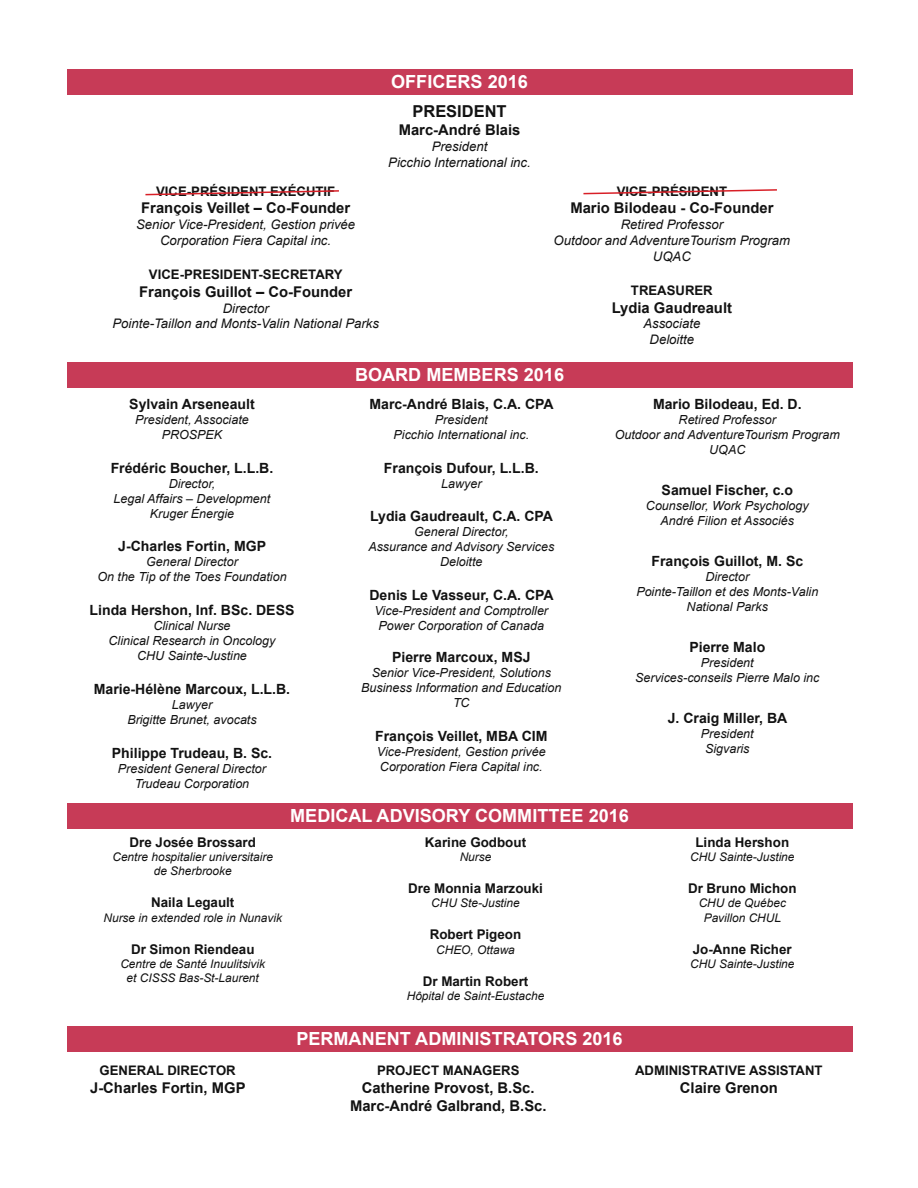
<style>
.page{position:relative;width:918px;height:1188px;background:#fff}
.page>*{position:absolute;margin:0;border:0;box-sizing:border-box;transform-origin:0 0}
.t1{font:700 18.15px "Arial";color:#fff}
.t2{font:700 16.5px "Arial";color:#121212}
.t3{font:700 14.85px/17.7px "Arial";color:#121212;text-align:center}
.t4{font:700 14.1px "Arial";color:#121212}
.t5{font:700 13.35px "Arial";color:#121212}
.t6{font:italic 13.2px/15.8px "Arial";color:#121212;text-align:center}
.t7{font:700 13.2px "Arial";color:#121212}
.t8{font:italic 12.45px/15px "Arial";color:#121212;text-align:center}
.t9{font:italic 11.85px/14.2px "Arial";color:#121212;text-align:center}
</style>
<div class="page">
<div style="left:67px;top:69px;width:785px;height:25px;background:#c73b57"></div>
<div style="left:67px;top:362px;width:785px;height:26px;background:#c73b57"></div>
<div style="left:67px;top:803px;width:785px;height:26px;background:#c73b57"></div>
<div style="left:67px;top:1026px;width:785px;height:26px;background:#c73b57"></div>
<svg style="left:145px;top:190px;width:194px;height:6px"></svg>
<svg style="left:583px;top:189px;width:194px;height:6px"></svg>
<h1 class="t1" style="left:391px;top:69px;width:138px">OFFICERS 2016</h1>
<p class="t7" style="left:156px;top:182px;width:181px">VICE-PRÉSIDENT EXÉCUTIF</p>
<p class="t3" style="left:141px;top:200px;width:210px">François Veillet – Co-Founder</p>
<p class="t6" style="left:136px;top:217px;width:221px">Senior Vice-President, Gestion privée<br>Corporation Fiera Capital inc.</p>
<p class="t7" style="left:149px;top:266px;width:195px">VICE-PRESIDENT-SECRETARY</p>
<p class="t3" style="left:139px;top:283px;width:214px">François Guillot – Co-Founder</p>
<p class="t6" style="left:112px;top:300px;width:268px">Director<br>Pointe-Taillon and Monts-Valin National Parks</p>
<h2 class="t2" style="left:412px;top:101px;width:96px">PRESIDENT</h2>
<p class="t3" style="left:399px;top:122px;width:123px">Marc-André Blais</p>
<p class="t6" style="left:388px;top:139px;width:144px">President<br>Picchio International inc.</p>
<p class="t7" style="left:617px;top:182px;width:112px">VICE-PRÉSIDENT</p>
<p class="t3" style="left:570px;top:200px;width:205px">Mario Bilodeau - Co-Founder</p>
<p class="t6" style="left:554px;top:217px;width:238px">Retired Professor<br>Outdoor and AdventureTourism Program<br>UQAC</p>
<p class="t7" style="left:631px;top:281px;width:83px">TREASURER</p>
<p class="t3" style="left:612px;top:299px;width:122px">Lydia Gaudreault</p>
<p class="t6" style="left:643px;top:316px;width:59px">Associate<br>Deloitte</p>
<p class="t4" style="left:129px;top:395px;width:127px">Sylvain Arseneault</p>
<p class="t8" style="left:135px;top:412px;width:115px">President, Associate<br>PROSPEK</p>
<p class="t4" style="left:111px;top:458px;width:164px">Frédéric Boucher, L.L.B.</p>
<p class="t8" style="left:114px;top:476px;width:158px">Director,<br>Legal Affairs – Development<br>Kruger Énergie</p>
<p class="t4" style="left:118px;top:537px;width:149px">J-Charles Fortin, MGP</p>
<p class="t8" style="left:97px;top:555px;width:191px">General Director<br>On the Tip of the Toes Foundation</p>
<p class="t4" style="left:90px;top:601px;width:206px">Linda Hershon, Inf. BSc. DESS</p>
<p class="t8" style="left:109px;top:619px;width:168px">Clinical Nurse<br>Clinical Research in Oncology<br>CHU Sainte-Justine</p>
<p class="t4" style="left:94px;top:680px;width:198px">Marie-Hélène Marcoux, L.L.B.</p>
<p class="t8" style="left:127px;top:697px;width:131px">Lawyer<br>Brigitte Brunet, avocats</p>
<p class="t4" style="left:112px;top:744px;width:162px">Philippe Trudeau, B. Sc.</p>
<p class="t8" style="left:118px;top:761px;width:150px">President General Director<br>Trudeau Corporation</p>
<h1 class="t1" style="left:355px;top:363px;width:211px">BOARD MEMBERS 2016</h1>
<p class="t4" style="left:369px;top:395px;width:186px">Marc-André Blais, C.A. CPA</p>
<p class="t8" style="left:394px;top:412px;width:137px">President<br>Picchio International inc.</p>
<p class="t4" style="left:384px;top:458px;width:156px">François Dufour, L.L.B.</p>
<p class="t8" style="left:441px;top:476px;width:42px">Lawyer</p>
<p class="t4" style="left:370px;top:507px;width:185px">Lydia Gaudreault, C.A. CPA</p>
<p class="t8" style="left:368px;top:525px;width:187px">General Director,<br>Assurance and Advisory Services<br>Deloitte</p>
<p class="t4" style="left:369px;top:586px;width:186px">Denis Le Vasseur, C.A. CPA</p>
<p class="t8" style="left:375px;top:604px;width:175px">Vice-President and Comptroller<br>Power Corporation of Canada</p>
<p class="t4" style="left:392px;top:648px;width:140px">Pierre Marcoux, MSJ</p>
<p class="t8" style="left:361px;top:666px;width:202px">Senior Vice-President, Solutions<br>Business Information and Education<br>TC</p>
<p class="t4" style="left:375px;top:727px;width:174px">François Veillet, MBA CIM</p>
<p class="t8" style="left:377px;top:744px;width:170px;text-align:left">Vice-President, Gestion privée<br>Corporation Fiera Capital inc.</p>
<p class="t4" style="left:653px;top:395px;width:150px">Mario Bilodeau, Ed. D.</p>
<p class="t8" style="left:615px;top:412px;width:227px">Retired Professor<br>Outdoor and AdventureTourism Program<br>UQAC</p>
<p class="t4" style="left:662px;top:481px;width:133px">Samuel Fischer, c.o</p>
<p class="t8" style="left:646px;top:498px;width:164px">Counsellor, Work Psychology<br>André Filion et Associés</p>
<p class="t4" style="left:651px;top:551px;width:153px">François Guillot, M. Sc</p>
<p class="t8" style="left:636px;top:569px;width:183px">Director<br>Pointe-Taillon et des Monts-Valin<br>National Parks</p>
<p class="t4" style="left:689px;top:637px;width:77px">Pierre Malo</p>
<p class="t8" style="left:635px;top:655px;width:186px">President<br>Services-conseils Pierre Malo inc</p>
<p class="t4" style="left:668px;top:708px;width:121px">J. Craig Miller, BA</p>
<p class="t8" style="left:701px;top:726px;width:54px">President<br>Sigvaris</p>
<p class="t5" style="left:130px;top:833px;width:128px">Dre Josée Brossard</p>
<p class="t9" style="left:112px;top:850px;width:162px">Centre hospitalier universitaire de Sherbrooke</p>
<p class="t5" style="left:151px;top:894px;width:85px">Naila Legault</p>
<p class="t9" style="left:103px;top:910px;width:180px">Nurse in extended role in Nunavik</p>
<p class="t5" style="left:131px;top:940px;width:125px">Dr Simon Riendeau</p>
<p class="t9" style="left:120px;top:957px;width:146px">Centre de Santé Inuulitsivik et CISSS Bas-St-Laurent</p>
<h1 class="t1" style="left:290px;top:804px;width:340px">MEDICAL ADVISORY COMMITTEE 2016</h1>
<p class="t5" style="left:425px;top:833px;width:103px">Karine Godbout</p>
<p class="t9" style="left:460px;top:850px;width:33px">Nurse</p>
<p class="t5" style="left:408px;top:880px;width:136px">Dre Monnia Marzouki</p>
<p class="t9" style="left:431px;top:896px;width:90px">CHU Ste-Justine</p>
<p class="t5" style="left:430px;top:926px;width:93px">Robert Pigeon</p>
<p class="t9" style="left:436px;top:943px;width:80px">CHEO, Ottawa</p>
<p class="t5" style="left:423px;top:972px;width:107px">Dr Martin Robert</p>
<p class="t9" style="left:407px;top:989px;width:139px">Hôpital de Saint-Eustache</p>
<p class="t5" style="left:695px;top:833px;width:95px">Linda Hershon</p>
<p class="t9" style="left:690px;top:850px;width:106px">CHU Sainte-Justine</p>
<p class="t5" style="left:688px;top:880px;width:110px">Dr Bruno Michon</p>
<p class="t9" style="left:699px;top:896px;width:89px">CHU de Québec<br>Pavillon CHUL</p>
<p class="t5" style="left:693px;top:940px;width:100px">Jo-Anne Richer</p>
<p class="t9" style="left:690px;top:957px;width:106px">CHU Sainte-Justine</p>
<p class="t7" style="left:100px;top:1062px;width:138px">GENERAL DIRECTOR</p>
<p class="t3" style="left:90px;top:1079px;width:157px">J-Charles Fortin, MGP</p>
<h1 class="t1" style="left:296px;top:1027px;width:328px">PERMANENT ADMINISTRATORS 2016</h1>
<p class="t7" style="left:377px;top:1062px;width:144px">PROJECT MANAGERS</p>
<p class="t3" style="left:350px;top:1079px;width:198px">Catherine Provost, B.Sc.<br>Marc-André Galbrand, B.Sc.</p>
<p class="t7" style="left:635px;top:1062px;width:189px">ADMINISTRATIVE ASSISTANT</p>
<p class="t3" style="left:680px;top:1079px;width:99px">Claire Grenon</p>
</div>
